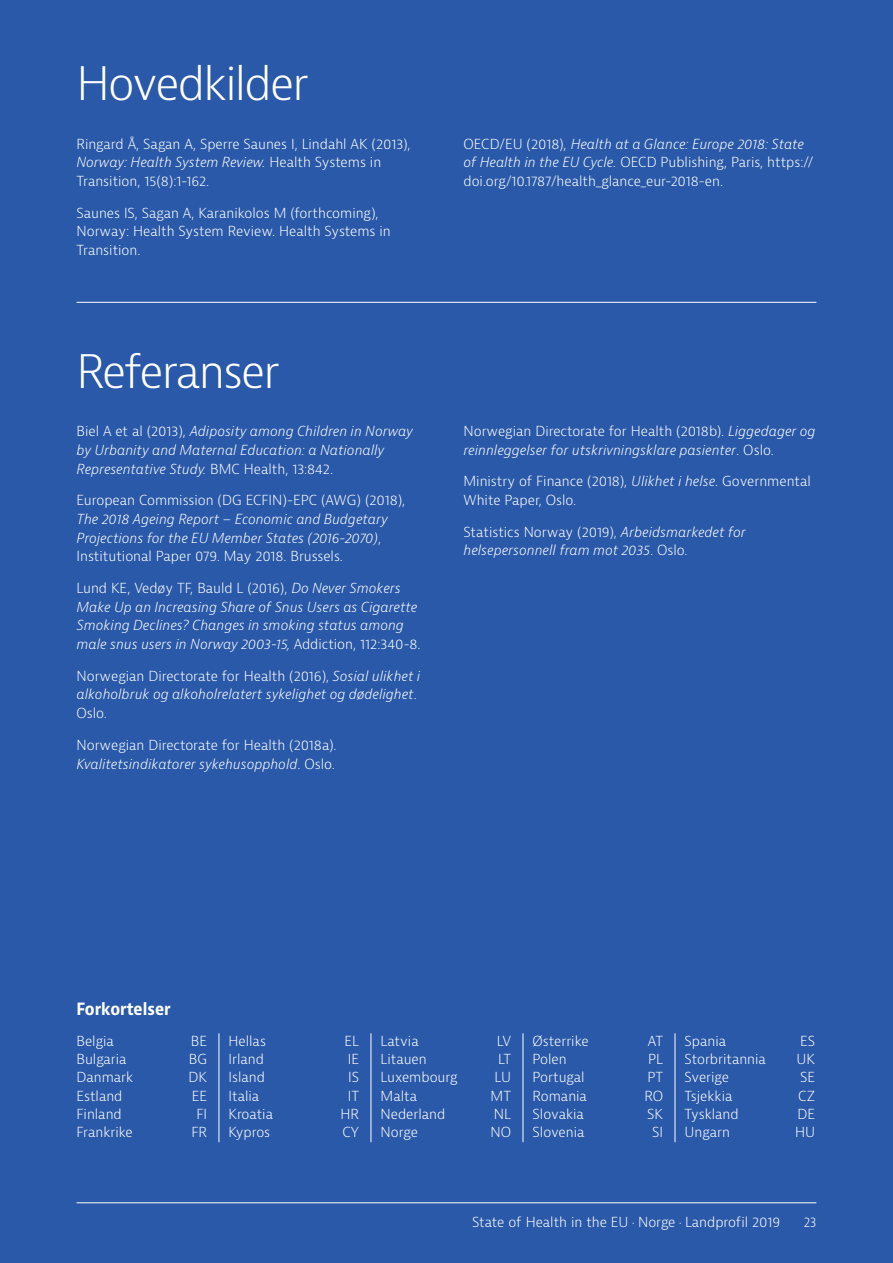
<style>
.page{position:relative;width:893px;height:1263px;background:#2959a8}
.page>*{position:absolute;margin:0;border:0;box-sizing:border-box;transform-origin:0 0}
.Title__white{font:300 45px "Bernina Sans";letter-spacing:-.04em;color:#fff}
.Paragraph_Header__wh{font:700 16.5px "Bernina Sans";color:#fff;scale:.9 1}
.Body__white{font:300 13.5px/18.8px "Bernina Sans";color:#fff}
.Body__white-2{font:italic 300 13.5px/18.8px "Bernina Sans";color:#fff}
.Body__white-3{font:300 13.5px "Bernina Sans";color:#fff;scale:.9 1}
.s1{font-style:italic}
.s2{font-style:normal}
</style>
<div class="page">
<hr style="left:77px;top:1202px;width:739px;height:1px;background:#fff">
<hr style="left:77px;top:302px;width:739px;height:1px;background:#fff">
<hr style="left:219px;top:1033px;width:1px;height:109px;background:#fff">
<hr style="left:371px;top:1033px;width:1px;height:109px;background:#fff">
<hr style="left:523px;top:1033px;width:1px;height:109px;background:#fff">
<hr style="left:675px;top:1033px;width:1px;height:109px;background:#fff">
<p class="Title__white" style="left:77px;top:54px;width:234px">Hovedkilder</p>
<p class="Body__white" style="left:77px;top:135px;width:336px">Ringard Å, Sagan A, Sperre Saunes I, Lindahl AK (2013),<br><span class="s1">Norway: Health System Review.</span> Health Systems in<br>Transition, 15(8):1-162.</p>
<p class="Body__white" style="left:77px;top:204px;width:316px">Saunes IS, Sagan A, Karanikolos M (forthcoming),<br>Norway: Health System Review. Health Systems in<br>Transition.</p>
<p class="Title__white" style="left:77px;top:342px;width:205px">Referanser</p>
<p class="Body__white-2" style="left:77px;top:422px;width:338px"><span class="s2">Biel A et al (2013),</span> Adiposity among Children in Norway by Urbanity and Maternal Education: a Nationally<br>Representative Study. <span class="s2">BMC Health, 13:842.</span></p>
<p class="Body__white" style="left:77px;top:491px;width:330px">European Commission (DG ECFIN)-EPC (AWG) (2018), <span class="s1">The 2018 Ageing Report – Economic and Budgetary Projections for the EU Member States (2016-2070)</span>, Institutional Paper 079. May 2018. Brussels.</p>
<p class="Body__white-2" style="left:77px;top:579px;width:345px"><span class="s2">Lund KE, Vedøy TF, Bauld L (2016),</span> Do Never Smokers Make Up an Increasing Share of Snus Users as Cigarette Smoking Declines? Changes in smoking status among male snus users in Norway 2003-15, <span class="s2">Addiction, 112:340-8.</span></p>
<p class="Body__white-2" style="left:77px;top:667px;width:345px"><span class="s2">Norwegian Directorate for Health (2016),</span> Sosial ulikhet i alkoholbruk og alkoholrelatert sykelighet og dødelighet<span class="s2">.<br>Oslo.</span></p>
<p class="Body__white" style="left:77px;top:736px;width:262px">Norwegian Directorate for Health (2018a).<br><span class="s1">Kvalitetsindikatorer sykehusopphold</span>. Oslo.</p>
<p class="Body__white" style="left:463px;top:135px;width:351px">OECD/EU (2018), <span class="s1">Health at a Glance: Europe 2018: State of Health in the EU Cycle.</span> OECD Publishing, Paris, https:// doi.org/10.1787/health_glance_eur-2018-en.</p>
<p class="Body__white-2" style="left:463px;top:422px;width:354px"><span class="s2">Norwegian Directorate for Health (2018b).</span> Liggedager og reinnleggelser for utskrivningsklare pasienter<span class="s2">. Oslo.</span></p>
<p class="Body__white" style="left:463px;top:472px;width:349px">Ministry of Finance (2018), <span class="s1">Ulikhet i helse</span>. Governmental<br>White Paper, Oslo.</p>
<p class="Body__white-2" style="left:463px;top:523px;width:284px"><span class="s2">Statistics Norway (2019),</span> Arbeidsmarkedet for helsepersonnell fram mot 2035<span class="s2">. Oslo.</span></p>
<p class="Paragraph_Header__wh" style="left:77px;top:998px;width:106px">Forkortelser</p>
<p class="Body__white" style="left:77px;top:1032px;width:39px">Belgia</p>
<p class="Body__white" style="left:191px;top:1032px;width:18px">BE</p>
<p class="Body__white" style="left:77px;top:1050px;width:52px">Bulgaria</p>
<p class="Body__white" style="left:189px;top:1050px;width:20px">BG</p>
<p class="Body__white" style="left:77px;top:1068px;width:58px">Danmark</p>
<p class="Body__white" style="left:189px;top:1068px;width:20px">DK</p>
<p class="Body__white" style="left:77px;top:1087px;width:47px">Estland</p>
<p class="Body__white" style="left:192px;top:1087px;width:17px">EE</p>
<p class="Body__white" style="left:77px;top:1105px;width:47px">Finland</p>
<p class="Body__white" style="left:196px;top:1105px;width:12px">FI</p>
<p class="Body__white" style="left:77px;top:1123px;width:58px">Frankrike</p>
<p class="Body__white" style="left:191px;top:1123px;width:17px">FR</p>
<p class="Body__white" style="left:229px;top:1032px;width:39px">Hellas</p>
<p class="Body__white" style="left:345px;top:1032px;width:16px">EL</p>
<p class="Body__white" style="left:229px;top:1050px;width:37px">Irland</p>
<p class="Body__white" style="left:348px;top:1050px;width:13px">IE</p>
<p class="Body__white" style="left:229px;top:1068px;width:38px">Island</p>
<p class="Body__white" style="left:348px;top:1068px;width:12px">IS</p>
<p class="Body__white" style="left:229px;top:1087px;width:32px">Italia</p>
<p class="Body__white" style="left:348px;top:1087px;width:13px">IT</p>
<p class="Body__white" style="left:229px;top:1105px;width:46px">Kroatia</p>
<p class="Body__white" style="left:341px;top:1105px;width:20px">HR</p>
<p class="Body__white" style="left:229px;top:1123px;width:43px">Kypros</p>
<p class="Body__white" style="left:342px;top:1123px;width:18px">CY</p>
<p class="Body__white" style="left:381px;top:1032px;width:40px">Latvia</p>
<p class="Body__white" style="left:497px;top:1032px;width:16px">LV</p>
<p class="Body__white" style="left:381px;top:1050px;width:48px">Litauen</p>
<p class="Body__white" style="left:498px;top:1050px;width:15px">LT</p>
<p class="Body__white" style="left:381px;top:1068px;width:79px">Luxembourg</p>
<p class="Body__white" style="left:494px;top:1068px;width:18px">LU</p>
<p class="Body__white" style="left:381px;top:1087px;width:38px">Malta</p>
<p class="Body__white" style="left:491px;top:1087px;width:22px">MT</p>
<p class="Body__white" style="left:381px;top:1105px;width:66px">Nederland</p>
<p class="Body__white" style="left:494px;top:1105px;width:19px">NL</p>
<p class="Body__white" style="left:381px;top:1123px;width:39px">Norge</p>
<p class="Body__white" style="left:490px;top:1123px;width:22px">NO</p>
<p class="Body__white" style="left:533px;top:1032px;width:58px">Østerrike</p>
<p class="Body__white" style="left:648px;top:1032px;width:17px">AT</p>
<p class="Body__white" style="left:533px;top:1050px;width:36px">Polen</p>
<p class="Body__white" style="left:648px;top:1050px;width:16px">PL</p>
<p class="Body__white" style="left:533px;top:1068px;width:54px">Portugal</p>
<p class="Body__white" style="left:647px;top:1068px;width:17px">PT</p>
<p class="Body__white" style="left:533px;top:1087px;width:56px">Romania</p>
<p class="Body__white" style="left:644px;top:1087px;width:20px">RO</p>
<p class="Body__white" style="left:533px;top:1105px;width:53px">Slovakia</p>
<p class="Body__white" style="left:647px;top:1105px;width:17px">SK</p>
<p class="Body__white" style="left:533px;top:1123px;width:53px">Slovenia</p>
<p class="Body__white" style="left:652px;top:1123px;width:12px">SI</p>
<p class="Body__white" style="left:685px;top:1032px;width:43px">Spania</p>
<p class="Body__white" style="left:800px;top:1032px;width:17px">ES</p>
<p class="Body__white" style="left:685px;top:1050px;width:83px">Storbritannia</p>
<p class="Body__white" style="left:797px;top:1050px;width:20px">UK</p>
<p class="Body__white" style="left:685px;top:1068px;width:46px">Sverige</p>
<p class="Body__white" style="left:800px;top:1068px;width:17px">SE</p>
<p class="Body__white" style="left:685px;top:1087px;width:49px">Tsjekkia</p>
<p class="Body__white" style="left:798px;top:1087px;width:18px">CZ</p>
<p class="Body__white" style="left:685px;top:1105px;width:56px">Tyskland</p>
<p class="Body__white" style="left:797px;top:1105px;width:19px">DE</p>
<p class="Body__white" style="left:685px;top:1123px;width:47px">Ungarn</p>
<p class="Body__white" style="left:795px;top:1123px;width:22px">HU</p>
<p class="Body__white" style="left:472px;top:1213px;width:310px">State of Health in the EU · Norge · Landprofil 2019</p>
<p class="Body__white-3" style="left:804px;top:1213px;width:16px">23</p>
</div>
